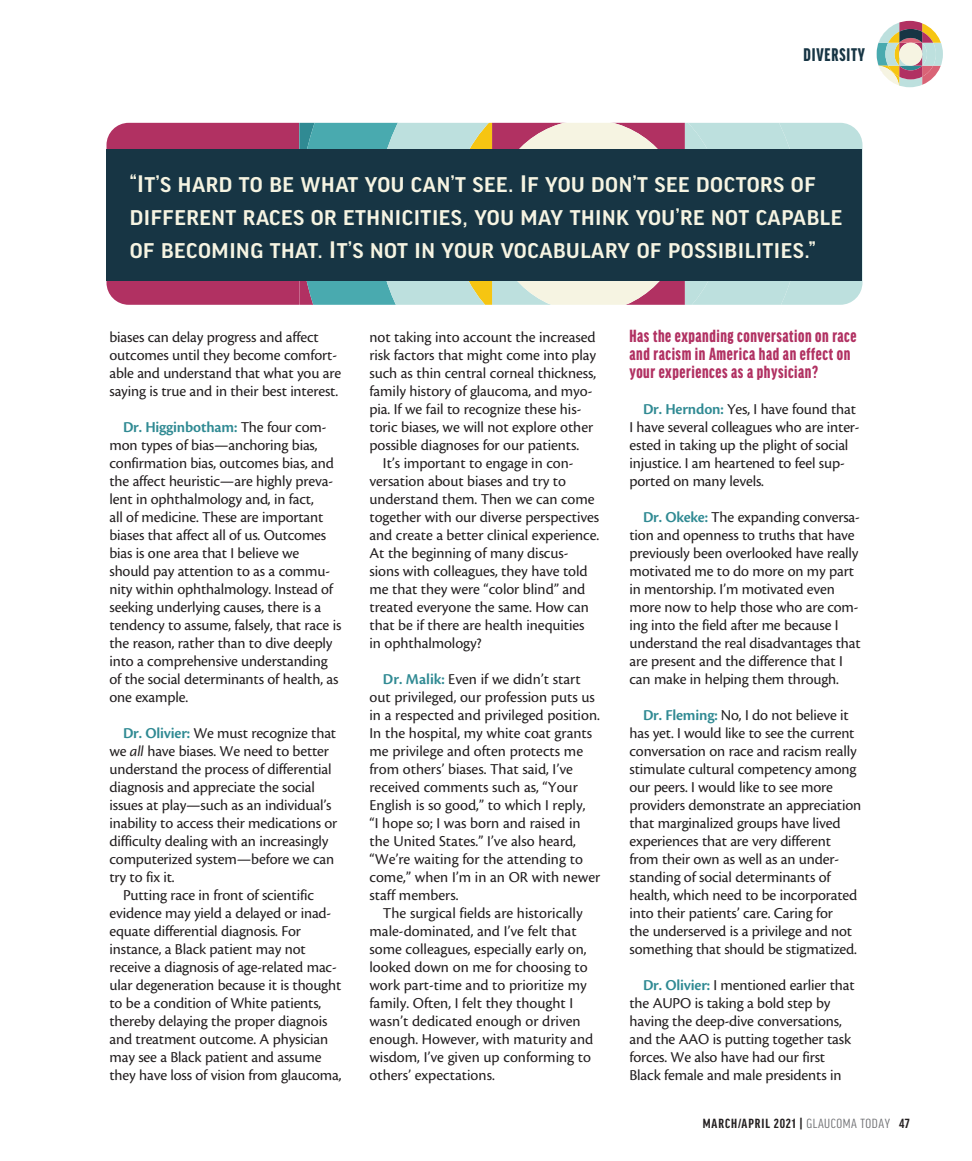
<style>
.page{position:relative;width:972px;height:1161px;background:#fff}
.page>*{position:absolute;margin:0;border:0;box-sizing:border-box;transform-origin:0 0}
.t1{font:500 25.5px/33px "Good Headline Pro";letter-spacing:.02em;color:#f6f4e2}
.t2{font:900 extra-condensed 19.5px "Good Headline Pro";letter-spacing:.045em;color:#173544}
.subhead_question{font:900 extra-condensed 18.75px/18px "Good Headline Pro";letter-spacing:.03em;color:#b13162}
.body{font:15.75px/18px "Cronos Pro";letter-spacing:-.01em;color:#231f20}
.t3{font:700 extra-condensed 14.1px "Good Headline Pro";letter-spacing:.06em;color:#231f20;scale:1.11 1}
.s1{font-weight:600;color:#308a93}
.s2{font-style:italic}
.s3{font-weight:400;color:#6c6d70}
</style>
<div class="page">
<svg style="left:877px;top:21px;width:66px;height:67px"></svg>
<div style="left:106px;top:123px;width:193px;height:182px;background:#b13162"></div>
<svg style="left:299px;top:123px;width:563px;height:182px;background:#b3c2c0"></svg>
<div style="left:106px;top:150px;width:756px;height:131px;background:#173544"></div>
<p class="t2" style="left:804px;top:45px;width:63px">DIVERSITY</p>
<p class="t1" style="left:130px;top:168px;width:714px">“It’s hard to be what you can’t see. If you don’t see doctors of different races or ethnicities, you may think you’re not capable of becoming that. It’s not in your vocabulary of possibilities.”</p>
<p class="body" style="left:110px;top:328px;width:233px">biases can delay progress and affect outcomes until they become comfort&shy;able and understand that what you are saying is true and in their best interest.</p>
<p class="body" style="left:110px;top:418px;width:233px;text-indent:14px"><span class="s1">Dr. Higginbotham:</span> The four com&shy;mon types of bias—anchoring bias, confirmation bias, outcomes bias, and the affect heuristic—are highly preva&shy;lent in ophthalmology and, in fact,<br>all of medicine. These are important biases that affect all of us. Outcomes bias is one area that I believe we should pay attention to as a commu&shy;nity within ophthalmology. Instead of seeking underlying causes, there is a tendency to assume, falsely, that race is the reason, rather than to dive deeply into a comprehensive understanding of the social determinants of health, as one example.</p>
<p class="body" style="left:110px;top:724px;width:229px;text-indent:14px"><span class="s1">Dr. Olivier:</span> We must recognize that we <span class="s2">all</span> have biases. We need to better understand the process of differential diagnosis and appreciate the social issues at play—such as an individual’s inability to access their medications or difficulty dealing with an increasingly computerized system—before we can try to fix it.</p>
<p class="body" style="left:110px;top:886px;width:234px;text-indent:14px">Putting race in front of scientific evidence may yield a delayed or inad&shy;equate differential diagnosis. For instance, a Black patient may not receive a diagnosis of age-related mac&shy;ular degeneration because it is thought to be a condition of White patients, thereby delaying the proper diagnois and treatment outcome. A physician may see a Black patient and assume they have loss of vision from glaucoma,</p>
<p class="body" style="left:369px;top:328px;width:228px">not taking into account the increased risk factors that might come into play such as thin central corneal thickness, family history of glaucoma, and myo&shy;pia. If we fail to recognize these his&shy;toric biases, we will not explore other possible diagnoses for our patients.</p>
<p class="body" style="left:369px;top:454px;width:231px;text-indent:14px">It’s important to engage in con&shy;versation about biases and try to understand them. Then we can come together with our diverse perspectives and create a better clinical experience.<br>At the beginning of many discus&shy;sions with colleagues, they have told me that they were “color blind” and treated everyone the same. How can that be if there are health inequities in ophthalmology?</p>
<p class="body" style="left:369px;top:670px;width:232px;text-indent:14px"><span class="s1">Dr. Malik:</span> Even if we didn’t start out privileged, our profession puts us in a respected and privileged position.<br>In the hospital, my white coat grants me privilege and often protects me from others’ biases. That said, I’ve received comments such as, “Your English is so good,” to which I reply,<br>“I hope so; I was born and raised in the United States.” I’ve also heard, “We’re waiting for the attending to come,” when I’m in an OR with newer staff members.</p>
<p class="body" style="left:369px;top:904px;width:225px;text-indent:14px">The surgical fields are historically male-dominated, and I’ve felt that some colleagues, especially early on, looked down on me for choosing to work part-time and to prioritize my family. Often, I felt they thought I wasn’t dedicated enough or driven enough. However, with maturity and wisdom, I’ve given up conforming to others’ expectations.</p>
<p class="subhead_question" style="left:630px;top:327px;width:229px">Has the expanding conversation on race and racism in America had an effect on your experiences as a physician?</p>
<p class="body" style="left:630px;top:400px;width:232px;text-indent:14px"><span class="s1">Dr. Herndon:</span> Yes, I have found that I have several colleagues who are inter&shy;ested in taking up the plight of social injustice. I am heartened to feel sup&shy;ported on many levels.</p>
<p class="body" style="left:630px;top:508px;width:233px;text-indent:14px"><span class="s1">Dr. Okeke:</span> The expanding conversa&shy;tion and openness to truths that have previously been overlooked have really motivated me to do more on my part in mentorship. I’m motivated even more now to help those who are com&shy;ing into the field after me because I understand the real disadvantages that are present and the difference that I can make in helping them through.</p>
<p class="body" style="left:630px;top:706px;width:233px;text-indent:14px"><span class="s1">Dr. Fleming:</span> No, I do not believe it has yet. I would like to see the current conversation on race and racism really stimulate cultural competency among our peers. I would like to see more providers demonstrate an appreciation that marginalized groups have lived experiences that are very different from their own as well as an under&shy;standing of social determinants of health, which need to be incorporated into their patients’ care. Caring for<br>the underserved is a privilege and not something that should be stigmatized.</p>
<p class="body" style="left:630px;top:976px;width:227px;text-indent:14px"><span class="s1">Dr. Olivier:</span> I mentioned earlier that the AUPO is taking a bold step by having the deep-dive conversations, and the AAO is putting together task forces. We also have had our first Black female and male presidents in</p>
<p class="t3" style="left:703px;top:1117px;width:188px">MARCH/APRIL 2021 | <span class="s3">GLAUCOMA TODAY</span> 47</p>
</div>
